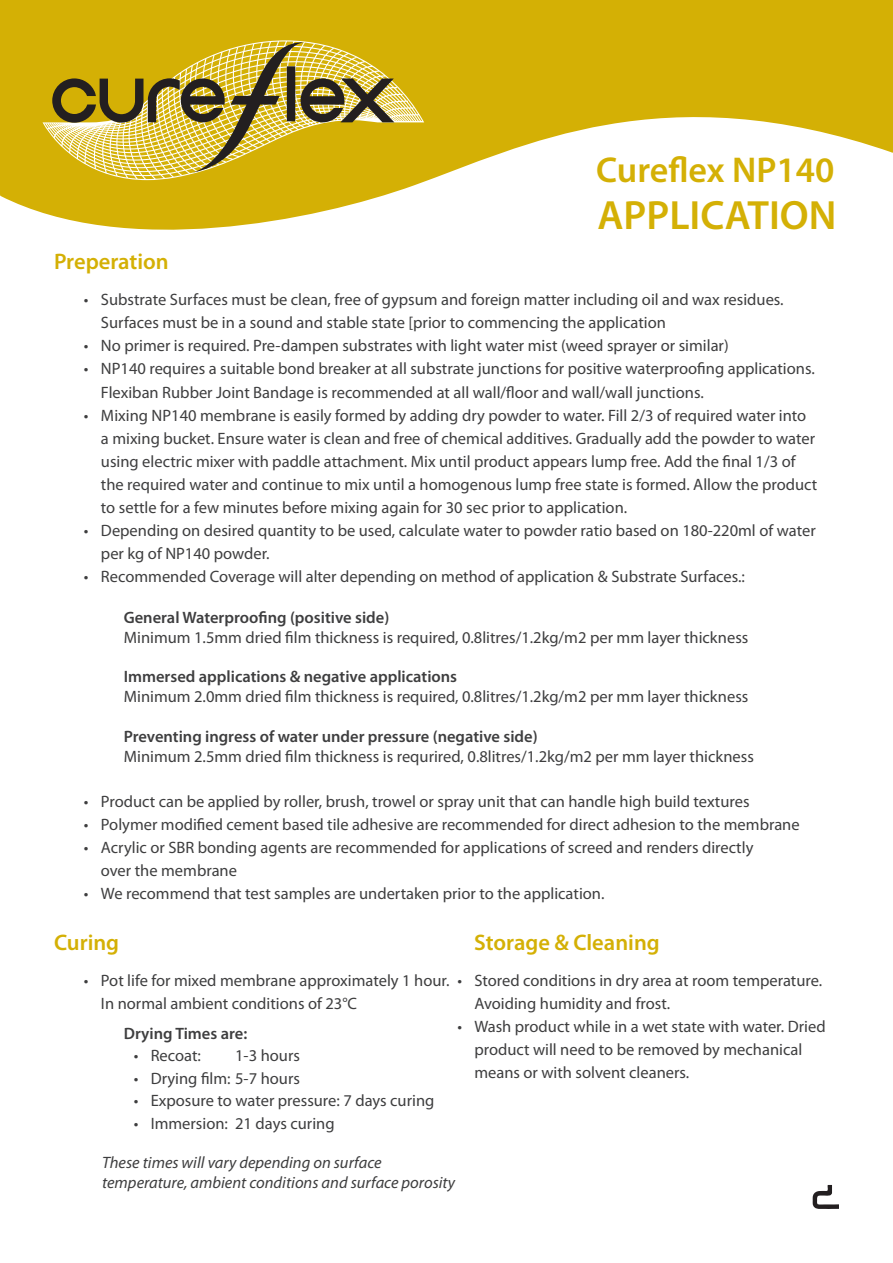
<style>
.page{position:relative;width:893px;height:1263px;background:#fff}
.page>*{position:absolute;margin:0;border:0;box-sizing:border-box;transform-origin:0 0}
.t1{font:600 41.1px "Myriad Pro";color:#d4b005}
.t2{font:600 36px "Myriad Pro";color:#d4b005}
.t3{font:600 22.5px "Myriad Pro";color:#d4b005}
.t4{font:16.5px/23.1px "Myriad Pro";color:#3e3e3f}
.t5{font:600 16.5px "Myriad Pro";color:#3e3e3f}
.t6{font:italic 16.5px "Myriad Pro";color:#3e3e3f}
</style>
<div class="page">
<svg style="left:0;top:0;width:893px;height:230px;fill:#d4b005"></svg>
<svg style="left:43px;top:40px;width:381px;height:140px;background:#d7b618"></svg>
<svg style="left:52px;top:41px;width:342px;height:132px;background:#bda639"></svg>
<svg style="left:813px;top:1185px;width:26px;height:24px"></svg>
<p class="t2" style="left:596px;top:147px;width:240px">Cureflex NP140</p>
<p class="t3" style="left:54px;top:248px;width:116px">Preperation</p>
<p class="t1" style="left:597px;top:189px;width:241px">APPLICATION</p>
<p class="t4" style="left:101px;top:288px;width:684px;text-indent:-17px">• Substrate Surfaces must be clean, free of gypsum and foreign matter including oil and wax residues.<br>Surfaces must be in a sound and stable state [prior to commencing the application</p>
<p class="t4" style="left:84px;top:334px;width:646px">• No primer is required. Pre-dampen substrates with light water mist (weed sprayer or similar)</p>
<p class="t4" style="left:101px;top:357px;width:715px;text-indent:-17px">• NP140 requires a suitable bond breaker at all substrate junctions for positive waterproofing applications.<br>Flexiban Rubber Joint Bandage is recommended at all wall/floor and wall/wall junctions.</p>
<p class="t4" style="left:101px;top:403px;width:718px;text-indent:-17px">• Mixing NP140 membrane is easily formed by adding dry powder to water. Fill 2/3 of required water into a mixing bucket. Ensure water is clean and free of chemical additives. Gradually add the powder to water using electric mixer with paddle attachment. Mix until product appears lump free. Add the final 1/3 of the required water and continue to mix until a homogenous lump free state is formed. Allow the product to settle for a few minutes before mixing again for 30 sec prior to application.</p>
<p class="t4" style="left:101px;top:519px;width:716px;text-indent:-17px">• Depending on desired quantity to be used, calculate water to powder ratio based on 180-220ml of water per kg of NP140 powder.</p>
<p class="t4" style="left:84px;top:565px;width:663px">• Recommended Coverage will alter depending on method of application &amp; Substrate Surfaces.:</p>
<p class="t5" style="left:124px;top:607px;width:267px">General Waterproofing (positive side)</p>
<p class="t4" style="left:124px;top:625px;width:626px">Minimum 1.5mm dried film thickness is required, 0.8litres/1.2kg/m2 per mm layer thickness</p>
<p class="t5" style="left:124px;top:666px;width:335px">Immersed applications &amp; negative applications</p>
<p class="t4" style="left:124px;top:685px;width:626px">Minimum 2.0mm dried film thickness is required, 0.8litres/1.2kg/m2 per mm layer thickness</p>
<p class="t5" style="left:124px;top:726px;width:415px">Preventing ingress of water under pressure (negative side)</p>
<p class="t4" style="left:124px;top:744px;width:632px">Minimum 2.5mm dried film thickness is requrired, 0.8litres/1.2kg/m2 per mm layer thickness</p>
<p class="t4" style="left:84px;top:789px;width:667px">• Product can be applied by roller, brush, trowel or spray unit that can handle high build textures</p>
<p class="t4" style="left:84px;top:812px;width:717px">• Polymer modified cement based tile adhesive are recommended for direct adhesion to the membrane</p>
<p class="t4" style="left:101px;top:836px;width:654px;text-indent:-17px">• Acrylic or SBR bonding agents are recommended for applications of screed and renders directly over the membrane</p>
<p class="t4" style="left:84px;top:882px;width:522px">• We recommend that test samples are undertaken prior to the application.</p>
<p class="t3" style="left:54px;top:928px;width:67px">Curing</p>
<p class="t3" style="left:474px;top:928px;width:187px">Storage &amp; Cleaning</p>
<p class="t4" style="left:101px;top:969px;width:350px;text-indent:-17px">• Pot life for mixed membrane approximately 1 hour.<br>In normal ambient conditions of 23°C</p>
<p class="t4" style="left:474px;top:969px;width:349px;text-indent:-17px">• Stored conditions in dry area at room temperature.<br>Avoiding humidity and frost.</p>
<p class="t4" style="left:474px;top:1015px;width:353px;text-indent:-17px">• Wash product while in a wet state with water. Dried product will need to be removed by mechanical means or with solvent cleaners.</p>
<p class="t5" style="left:124px;top:1023px;width:125px">Drying Times are:</p>
<p class="t4" style="left:134px;top:1044px;width:69px">• Recoat:</p>
<p class="t4" style="left:235px;top:1044px;width:66px">1-3 hours</p>
<p class="t4" style="left:134px;top:1066px;width:168px">• Drying film: 5-7 hours</p>
<p class="t4" style="left:134px;top:1089px;width:302px">• Exposure to water pressure: 7 days curing</p>
<p class="t4" style="left:134px;top:1111px;width:202px">• Immersion: 21 days curing</p>
<p class="t6" style="left:102px;top:1152px;width:281px">These times will vary depending on surface</p>
<p class="t6" style="left:102px;top:1172px;width:355px">temperature, ambient conditions and surface porosity</p>
</div>
